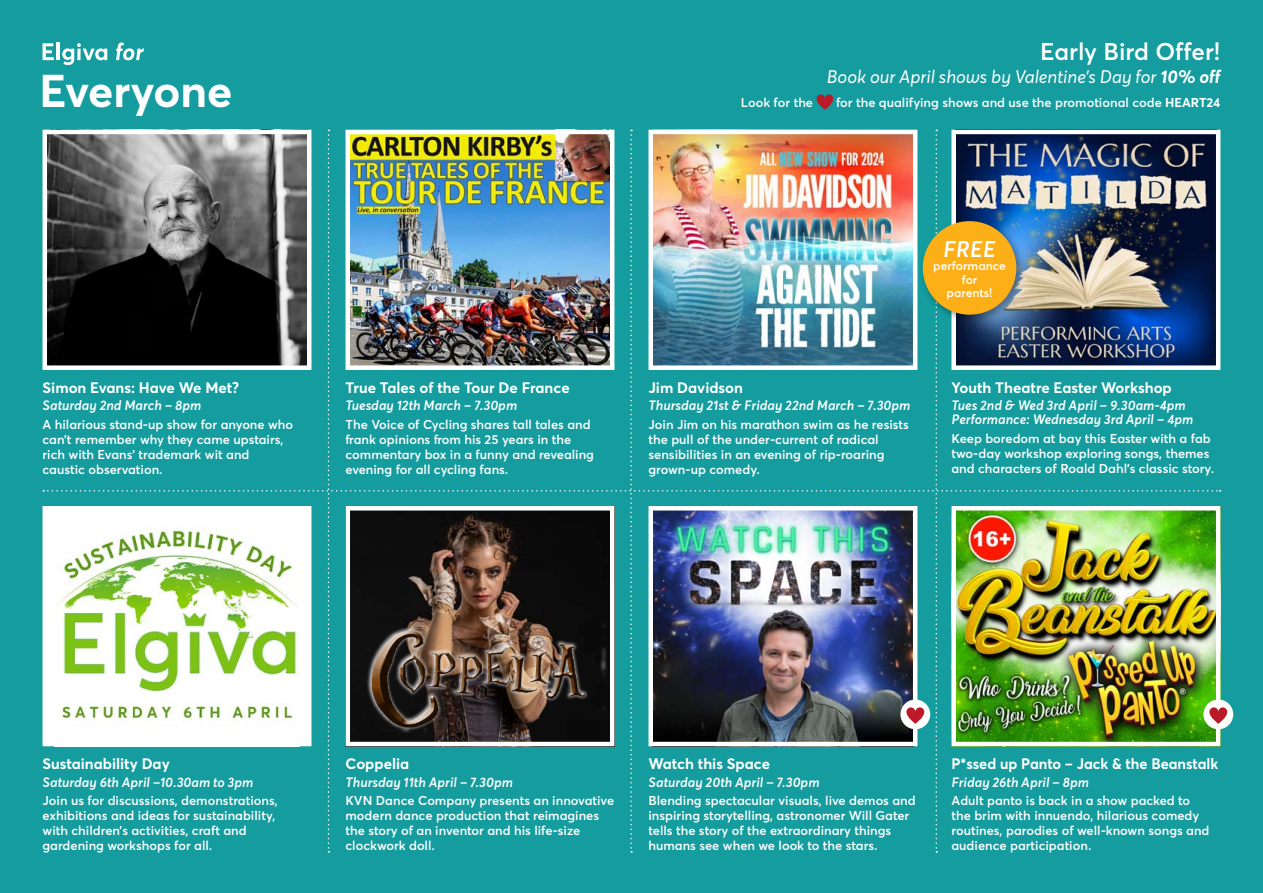
<style>
.page{position:relative;width:1263px;height:893px;background:#149c9e}
.page>*{position:absolute;margin:0;border:0;box-sizing:border-box;transform-origin:0 0}
.t1{font:700 45.3px "Averta PE";color:#fff}
.t2{font:600 24px "Averta PE";color:#fff}
.t3{font:italic 600 22.5px "Averta PE";color:#fff}
.t4{font:italic 18px "Averta PE";color:#fff}
.t5{font:700 15px "Averta PE";color:#fff}
.t6{font:italic 600 13.5px/13.5px "Averta PE";color:#fff}
.t7{font:600 12.75px/15px "Averta PE";color:#fff}
.t8{font:600 12px/13.5px "Averta PE";color:#fff;text-align:center}
.s1{font-weight:700}
</style>
<div class="page">
<svg style="left:43px;top:43px;width:11px;height:17px"></svg>
<hr style="left:57px;top:43px;width:3px;height:17px;background:#fff">
<svg style="left:62px;top:43px;width:45px;height:22px"></svg>
<svg style="left:116px;top:43px;width:28px;height:17px"></svg>
<div style="left:1203px;top:699px;width:30px;height:30px;background:#fff;border-radius:50%"></div>
<img style="left:43px;top:130px;width:1184px;height:723px">
<div style="left:918px;top:217px;width:108px;height:108px;background:#000;opacity:.4"></div>
<div style="left:923px;top:221px;width:93px;height:94px;background:#fcaf17;border-radius:50%"></div>
<svg style="left:816px;top:95px;width:17px;height:15px"></svg>
<div style="left:365px;top:622px;width:242px;height:120px;background:#fff;opacity:.8"></div>
<img style="left:356px;top:617px;width:248px;height:122px">
<h1 class="t1" style="left:39px;top:59px;width:195px">Everyone</h1>
<p class="t5" style="left:43px;top:377px;width:198px">Simon Evans: Have We Met?</p>
<p class="t6" style="left:43px;top:399px;width:160px">Saturday 2nd March – 8pm</p>
<p class="t7" style="left:43px;top:417px;width:252px">A hilarious stand-up show for anyone who can’t remember why they came upstairs, rich with Evans’ trademark wit and caustic observation.</p>
<p class="t5" style="left:345px;top:377px;width:226px">True Tales of the Tour De France</p>
<p class="t6" style="left:345px;top:399px;width:173px">Tuesday 12th March – 7.30pm</p>
<p class="t7" style="left:345px;top:417px;width:250px">The Voice of Cycling shares tall tales and frank opinions from his 25 years in the commentary box in a funny and revealing evening for all cycling fans.</p>
<h2 class="t2" style="left:1040px;top:34px;width:182px">Early Bird Offer!</h2>
<h3 class="t4" style="left:827px;top:64px;width:395px">Book our April shows by Valentine’s Day for <span class="s1">10% off</span></h3>
<p class="t7" style="left:741px;top:94px;width:74px">Look for the</p>
<p class="t7" style="left:836px;top:94px;width:386px">for the qualifying shows and use the promotional code <span class="s1">HEART24</span></p>
<h3 class="t3" style="left:943px;top:233px;width:54px">FREE</h3>
<p class="t8" style="left:933px;top:259px;width:74px">performance for<br>parents!</p>
<p class="t5" style="left:648px;top:377px;width:96px">Jim Davidson</p>
<p class="t6" style="left:648px;top:399px;width:263px">Thursday 21st &amp; Friday 22nd March – 7.30pm</p>
<p class="t7" style="left:648px;top:417px;width:262px">Join Jim on his marathon swim as he resists the pull of the under-current of radical sensibilities in an evening of rip-roaring grown-up comedy.</p>
<p class="t5" style="left:951px;top:377px;width:222px">Youth Theatre Easter Workshop</p>
<p class="t6" style="left:951px;top:399px;width:243px">Tues 2nd &amp; Wed 3rd April – 9.30am-4pm<br>Performance: Wednesday 3rd April – 4pm</p>
<p class="t7" style="left:951px;top:430px;width:264px">Keep boredom at bay this Easter with a fab two-day workshop exploring songs, themes and characters of Roald Dahl’s classic story.</p>
<p class="t5" style="left:43px;top:754px;width:129px">Sustainability Day</p>
<p class="t6" style="left:43px;top:775px;width:212px">Saturday 6th April –10.30am to 3pm</p>
<p class="t7" style="left:43px;top:793px;width:237px">Join us for discussions, demonstrations, exhibitions and ideas for sustainability, with children’s activities, craft and gardening workshops for all.</p>
<p class="t5" style="left:345px;top:754px;width:65px">Coppelia</p>
<p class="t6" style="left:345px;top:775px;width:169px">Thursday 11th April – 7.30pm</p>
<p class="t7" style="left:345px;top:793px;width:270px">KVN Dance Company presents an innovative modern dance production that reimagines the story of an inventor and his life-size clockwork doll.</p>
<p class="t5" style="left:648px;top:754px;width:123px">Watch this Space</p>
<p class="t6" style="left:648px;top:775px;width:173px">Saturday 20th April – 7.30pm</p>
<p class="t7" style="left:648px;top:793px;width:269px">Blending spectacular visuals, live demos and inspiring storytelling, astronomer Will Gater tells the story of the extraordinary things humans see when we look to the stars.</p>
<p class="t5" style="left:951px;top:754px;width:268px">P*ssed up Panto – Jack &amp; the Beanstalk</p>
<p class="t6" style="left:951px;top:775px;width:139px">Friday 26th April – 8pm</p>
<p class="t7" style="left:951px;top:793px;width:259px">Adult panto is back in a show packed to the brim with innuendo, hilarious comedy routines, parodies of well-known songs and audience participation.</p>
</div>
